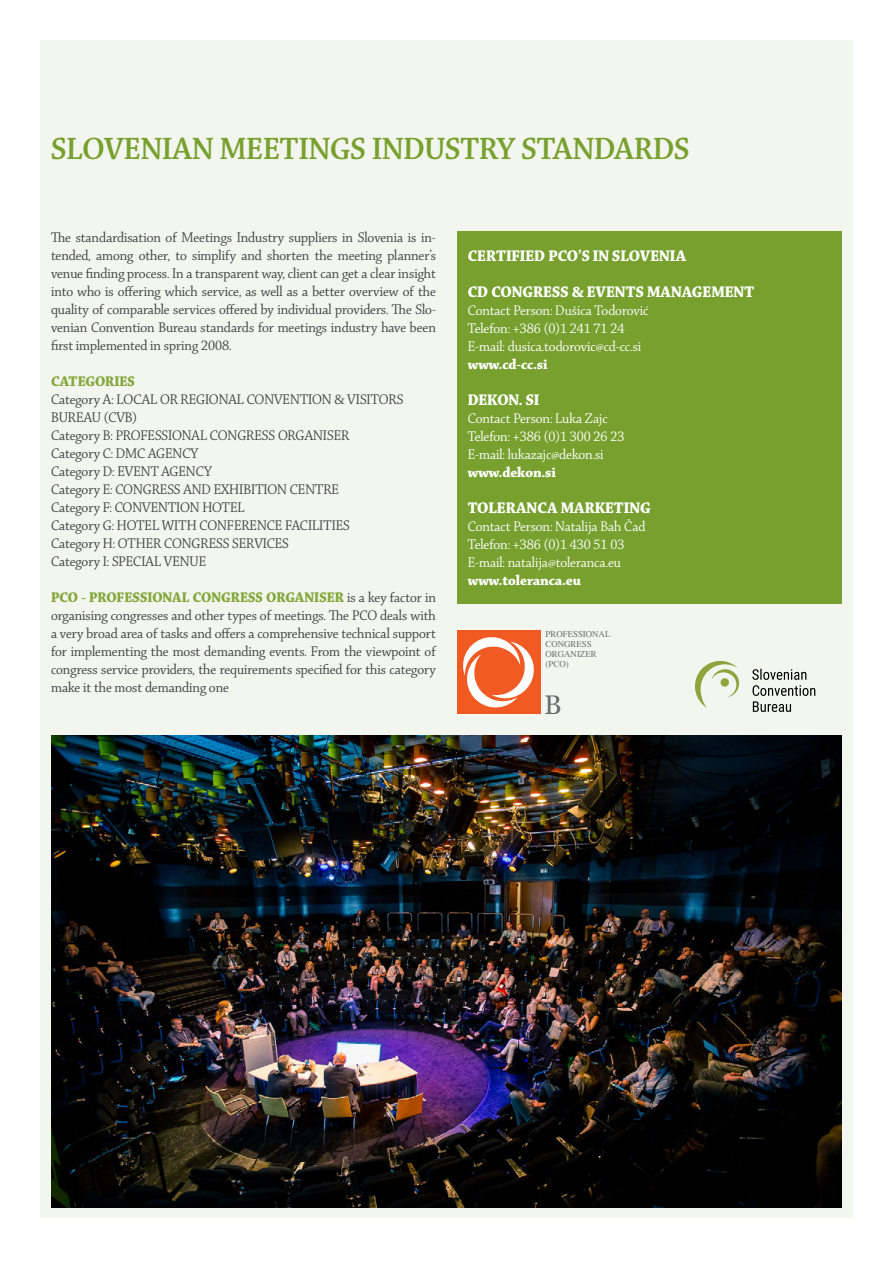
<style>
.page{position:relative;width:893px;height:1263px;background:#fff}
.page>*{position:absolute;margin:0;border:0;box-sizing:border-box;transform-origin:0 0}
.t1{font:33px "Chaparral Pro Semibold Disp";color:#77a02e}
.t2{font:16.5px/36px "Chaparral Pro Bold Disp";letter-spacing:.005em;color:#fff}
.t3{font:15px/18px "Chaparral Pro Disp";color:#414042;text-align:justify}
.t4{font:15px/18px "Chaparral Pro Disp";color:#fff}
.t5{font:15px "Chaparral Pro Bold Disp";color:#83a83d}
.t6{font:15px "Chaparral Pro Bold Disp";color:#fff}
.t7{font:8.85px/10.2px "Times";color:#6d6e71}
.s1{font-family:"Chaparral Pro Disp";color:#414042}
</style>
<div class="page">
<div style="left:40px;top:40px;width:813px;height:1178px;background:#f3f6ee"></div>
<div style="left:457px;top:231px;width:385px;height:372px;background:#77a02e"></div>
<img style="left:51px;top:735px;width:791px;height:473px">
<svg style="left:695px;top:660px;width:44px;height:48px"></svg>
<svg style="left:752px;top:669px;width:63px;height:43px"></svg>
<div style="left:457px;top:631px;width:83px;height:83px;background:#f15a22"></div>
<svg style="left:463px;top:637px;width:71px;height:71px"></svg>
<svg style="left:545px;top:695px;width:15px;height:19px"></svg>
<h1 class="t1" style="left:51px;top:131px;width:640px">SLOVENIAN MEETINGS INDUSTRY STANDARDS</h1>
<p class="t3" style="left:51px;top:229px;width:386px">The standardisation of Meetings Industry suppliers in Slovenia is in&shy;tended, among other, to simplify and shorten the meeting planner’s venue finding process. In a transparent way, client can get a clear insight into who is offering which service, as well as a better overview of the quality of comparable services offered by individual providers. The Slo&shy;venian Convention Bureau standards for meetings industry have been first implemented in spring 2008.</p>
<p class="t5" style="left:51px;top:373px;width:85px">CATEGORIES</p>
<p class="t3" style="left:51px;top:391px;width:354px;text-align:left">Category A: LOCAL OR REGIONAL CONVENTION &amp; VISITORS BUREAU (CVB)<br>Category B: PROFESSIONAL CONGRESS ORGANISER<br>Category C: DMC AGENCY<br>Category D: EVENT AGENCY<br>Category E: CONGRESS AND EXHIBITION CENTRE<br>Category F: CONVENTION HOTEL<br>Category G: HOTEL WITH CONFERENCE FACILITIES<br>Category H: OTHER CONGRESS SERVICES<br>Category I: SPECIAL VENUE</p>
<p class="t5" style="left:51px;top:589px;width:386px">PCO - PROFESSIONAL CONGRESS ORGANISER <span class="s1">is a key factor in</span></p>
<p class="t3" style="left:51px;top:607px;width:386px">organising congresses and other types of meetings. The PCO deals with a very broad area of tasks and offers a comprehensive technical support for implementing the most demanding events. From the viewpoint of congress service providers, the requirements specified for this category make it the most demanding one</p>
<p class="t2" style="left:468px;top:239px;width:288px">CERTIFIED PCO’S IN SLOVENIA<br>CD CONGRESS &amp; EVENTS MANAGEMENT</p>
<p class="t4" style="left:468px;top:302px;width:182px">Contact Person: Dušica Todorović<br>Telefon: +386 (0)1 241 71 24<br>E-mail: dusica.todorovic@cd-cc.si</p>
<p class="t6" style="left:468px;top:356px;width:81px">www.cd-cc.si</p>
<p class="t2" style="left:468px;top:383px;width:73px">DEKON. SI</p>
<p class="t4" style="left:468px;top:410px;width:158px">Contact Person: Luka Zajc<br>Telefon: +386 (0)1 300 26 23<br>E-mail: lukazajc@dekon.si</p>
<p class="t6" style="left:468px;top:464px;width:89px">www.dekon.si</p>
<p class="t2" style="left:468px;top:491px;width:185px">TOLERANCA MARKETING</p>
<p class="t4" style="left:468px;top:518px;width:179px">Contact Person: Natalija Bah Čad<br>Telefon: +386 (0)1 430 51 03<br>E-mail: natalija@toleranca.eu</p>
<p class="t6" style="left:468px;top:572px;width:115px">www.toleranca.eu</p>
<p class="t7" style="left:546px;top:628px;width:66px">PROFESSIONAL<br>CONGRESS<br>ORGANIZER (PCO)</p>
</div>
